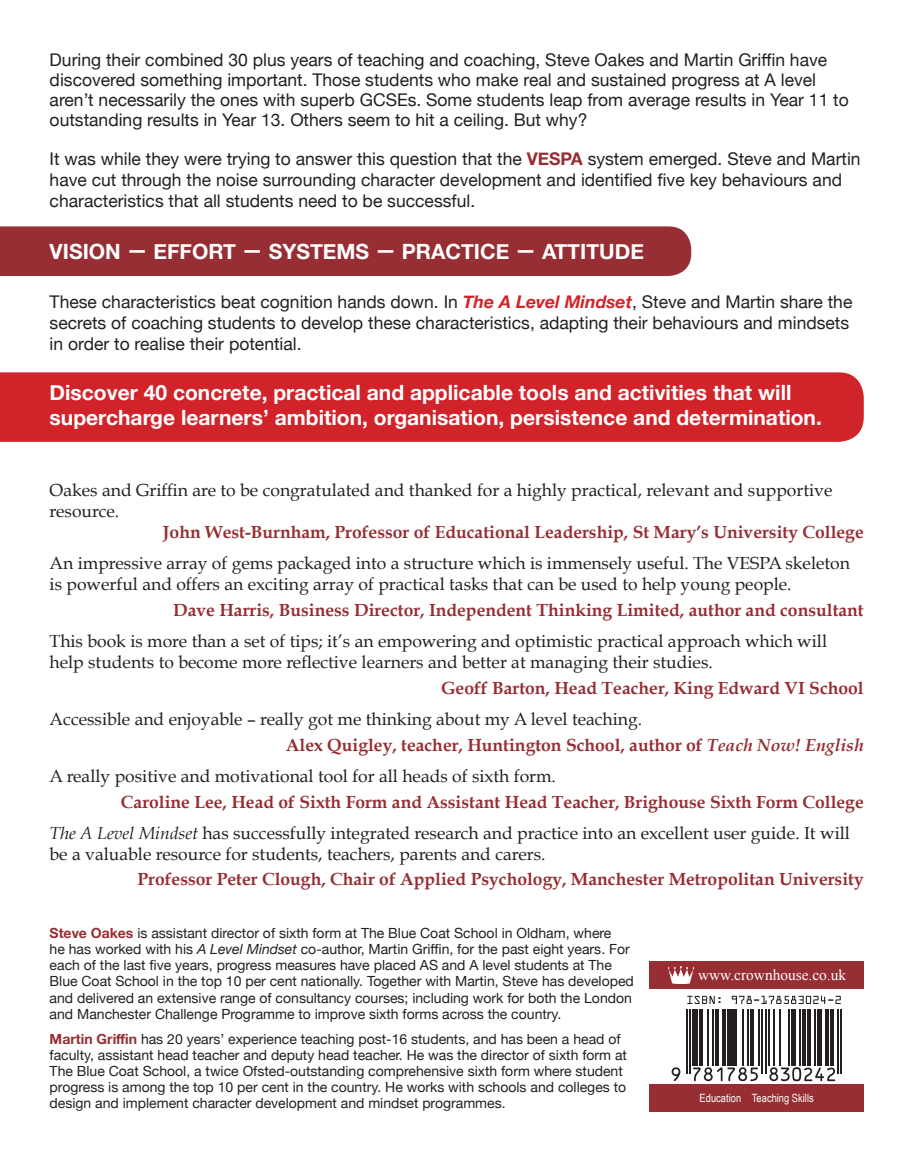
<style>
.page{position:relative;width:907px;height:1161px;background:#fff}
.page>*{position:absolute;margin:0;border:0;box-sizing:border-box;transform-origin:0 0}
.t1{font:700 21px/25.2px "Helvetica Neue";color:#fff}
.t2{font:17.5px/21px "Helvetica Neue";color:#231f20}
.t3{font:17.5px/21px "Book Antiqua";color:#231f20}
.t4{font:700 17.5px/31px "Book Antiqua";color:#962e33}
.t5{font:15.4px "Times New Roman";color:#fff}
.t6{font:14px/16.1px "Helvetica Neue";color:#231f20}
.t7{font:11.38px "Arial Narrow";color:#fff}
.s1{font-weight:700;color:#962e33}
.s2{font-weight:700;font-style:italic;color:#d1232a}
.s3{font-weight:700;font-style:italic;color:#962e33}
.s4{font-weight:400;font-style:italic;color:#231f20}
.s5{font-weight:400;color:#231f20}
.s6{font-style:italic}
</style>
<div class="page">
<div style="left:0;top:372px;width:863px;height:70px;background:#d1232a"></div>
<div style="left:0;top:226px;width:691px;height:50px;background:#962e33"></div>
<div style="left:649px;top:961px;width:214px;height:28px;background:#962e33"></div>
<div style="left:649px;top:1084px;width:214px;height:27px;background:#962e33"></div>
<svg style="left:680px;top:996px;width:162px;height:85px"></svg>
<svg style="left:687px;top:996px;width:33px;height:8px"></svg>
<svg style="left:731px;top:996px;width:109px;height:8px"></svg>
<svg style="left:671px;top:1067px;width:9px;height:14px"></svg>
<hr style="left:686px;top:1009px;width:1px;height:64px;background:#231f20">
<hr style="left:689px;top:1009px;width:2px;height:64px;background:#231f20">
<div style="left:692px;top:1009px;width:5px;height:56px;background:#231f20"></div>
<hr style="left:699px;top:1009px;width:3px;height:56px;background:#231f20">
<hr style="left:707px;top:1009px;width:2px;height:56px;background:#231f20">
<hr style="left:712px;top:1009px;width:1px;height:56px;background:#231f20">
<hr style="left:715px;top:1009px;width:3px;height:56px;background:#231f20">
<hr style="left:722px;top:1009px;width:3px;height:56px;background:#231f20">
<div style="left:726px;top:1009px;width:6px;height:56px;background:#231f20"></div>
<hr style="left:733px;top:1009px;width:3px;height:56px;background:#231f20">
<hr style="left:741px;top:1009px;width:2px;height:56px;background:#231f20">
<hr style="left:746px;top:1009px;width:2px;height:56px;background:#231f20">
<svg style="left:692px;top:1067px;width:65px;height:14px"></svg>
<hr style="left:750px;top:1009px;width:3px;height:56px;background:#231f20">
<hr style="left:758px;top:1009px;width:1px;height:56px;background:#231f20">
<hr style="left:761px;top:1009px;width:2px;height:64px;background:#231f20">
<hr style="left:764px;top:1009px;width:2px;height:64px;background:#231f20">
<hr style="left:768px;top:1009px;width:1px;height:56px;background:#231f20">
<hr style="left:772px;top:1009px;width:2px;height:56px;background:#231f20">
<hr style="left:779px;top:1009px;width:2px;height:56px;background:#231f20">
<hr style="left:787px;top:1009px;width:2px;height:56px;background:#231f20">
<div style="left:790px;top:1009px;width:5px;height:56px;background:#231f20"></div>
<hr style="left:799px;top:1009px;width:1px;height:56px;background:#231f20">
<hr style="left:802px;top:1009px;width:3px;height:56px;background:#231f20">
<hr style="left:807px;top:1009px;width:3px;height:56px;background:#231f20">
<hr style="left:813px;top:1009px;width:2px;height:56px;background:#231f20">
<div style="left:817px;top:1009px;width:5px;height:56px;background:#231f20"></div>
<svg style="left:769px;top:1067px;width:66px;height:14px"></svg>
<hr style="left:825px;top:1009px;width:3px;height:56px;background:#231f20">
<hr style="left:830px;top:1009px;width:3px;height:56px;background:#231f20">
<hr style="left:836px;top:1009px;width:2px;height:64px;background:#231f20">
<hr style="left:840px;top:1009px;width:1px;height:64px;background:#231f20">
<img style="left:668px;top:966px;width:25px;height:17px">
<p class="t2" style="left:50px;top:50px;width:800px;line-height:20.1px">During their combined 30 plus years of teaching and coaching, Steve Oakes and Martin Griffin have discovered something important. Those students who make real and sustained progress at A level aren’t necessarily the ones with superb GCSEs. Some students leap from average results in Year 11 to outstanding results in Year 13. Others seem to hit a ceiling. But why?</p>
<p class="t2" style="left:50px;top:149px;width:812px">It was while they were trying to answer this question that the <span class="s1">VESPA</span> system emerged. Steve and Martin have cut through the noise surrounding character development and identified five key behaviours and characteristics that all students need to be successful.</p>
<h1 class="t1" style="left:50px;top:240px;width:595px">VISION — EFFORT — SYSTEMS — PRACTICE — ATTITUDE</h1>
<p class="t2" style="left:50px;top:292px;width:804px">These characteristics beat cognition hands down. In <span class="s2">The A Level Mindset</span>, Steve and Martin share the secrets of coaching students to develop these characteristics, adapting their behaviours and mindsets in order to realise their potential.</p>
<h1 class="t1" style="left:50px;top:380px;width:773px">Discover 40 concrete, practical and applicable tools and activities that will supercharge learners’ ambition, organisation, persistence and determination.</h1>
<p class="t3" style="left:50px;top:480px;width:784px">Oakes and Griffin are to be congratulated and thanked for a highly practical, relevant and supportive resource.</p>
<p class="t4" style="left:163px;top:517px;width:702px">John West-Burnham, Professor of Educational Leadership, St Mary’s University College</p>
<p class="t3" style="left:50px;top:552px;width:801px">An impressive array of gems packaged into a structure which is immensely useful. The VESPA skeleton is powerful and offers an exciting array of practical tasks that can be used to help young people.</p>
<p class="t4" style="left:173px;top:595px;width:692px">Dave Harris, Business Director, Independent Thinking Limited, author and consultant</p>
<p class="t3" style="left:50px;top:630px;width:778px">This book is more than a set of tips; it’s an empowering and optimistic practical approach which will help students to become more reflective learners and better at managing their studies.</p>
<p class="t4" style="left:441px;top:672px;width:424px">Geoff Barton, Head Teacher, King Edward VI School</p>
<p class="t3" style="left:286px;top:706px;width:579px;line-height:25.9px;text-indent:-236px">Accessible and enjoyable – really got me thinking about my A level teaching.<br><span class="s1">Alex Quigley, teacher, Huntington School, author of</span> <span class="s3">Teach Now! English</span></p>
<p class="t3" style="left:50px;top:765px;width:508px">A really positive and motivational tool for all heads of sixth form.</p>
<p class="t4" style="left:50px;top:786px;width:815px;text-indent:71px">Caroline Lee, Head of Sixth Form and Assistant Head Teacher, Brighouse Sixth Form College<br><span class="s4">The A Level Mindset</span> <span class="s5">has successfully integrated research and practice into an excellent user guide. It will</span></p>
<p class="t3" style="left:50px;top:843px;width:497px">be a valuable resource for students, teachers, parents and carers.</p>
<p class="t4" style="left:137px;top:864px;width:727px">Professor Peter Clough, Chair of Applied Psychology, Manchester Metropolitan University</p>
<p class="t6" style="left:50px;top:926px;width:585px"><span class="s1">Steve Oakes</span> is assistant director of sixth form at The Blue Coat School in Oldham, where<br>he has worked with his <span class="s6">A Level Mindset</span> co-author, Martin Griffin, for the past eight years. For each of the last five years, progress measures have placed AS and A level students at The Blue Coat School in the top 10 per cent nationally. Together with Martin, Steve has developed and delivered an extensive range of consultancy courses; including work for both the London and Manchester Challenge Programme to improve sixth forms across the country.</p>
<p class="t6" style="left:50px;top:1031px;width:578px"><span class="s1">Martin Griffin</span> has 20 years’ experience teaching post-16 students, and has been a head of faculty, assistant head teacher and deputy head teacher. He was the director of sixth form at The Blue Coat School, a twice Ofsted-outstanding comprehensive sixth form where student progress is among the top 10 per cent in the country. He works with schools and colleges to design and implement character development and mindset programmes.</p>
<p class="t5" style="left:698px;top:964px;width:149px">www.crownhouse.co.uk</p>
<p class="t7" style="left:699px;top:1089px;width:116px">Education Teaching Skills</p>
</div>
